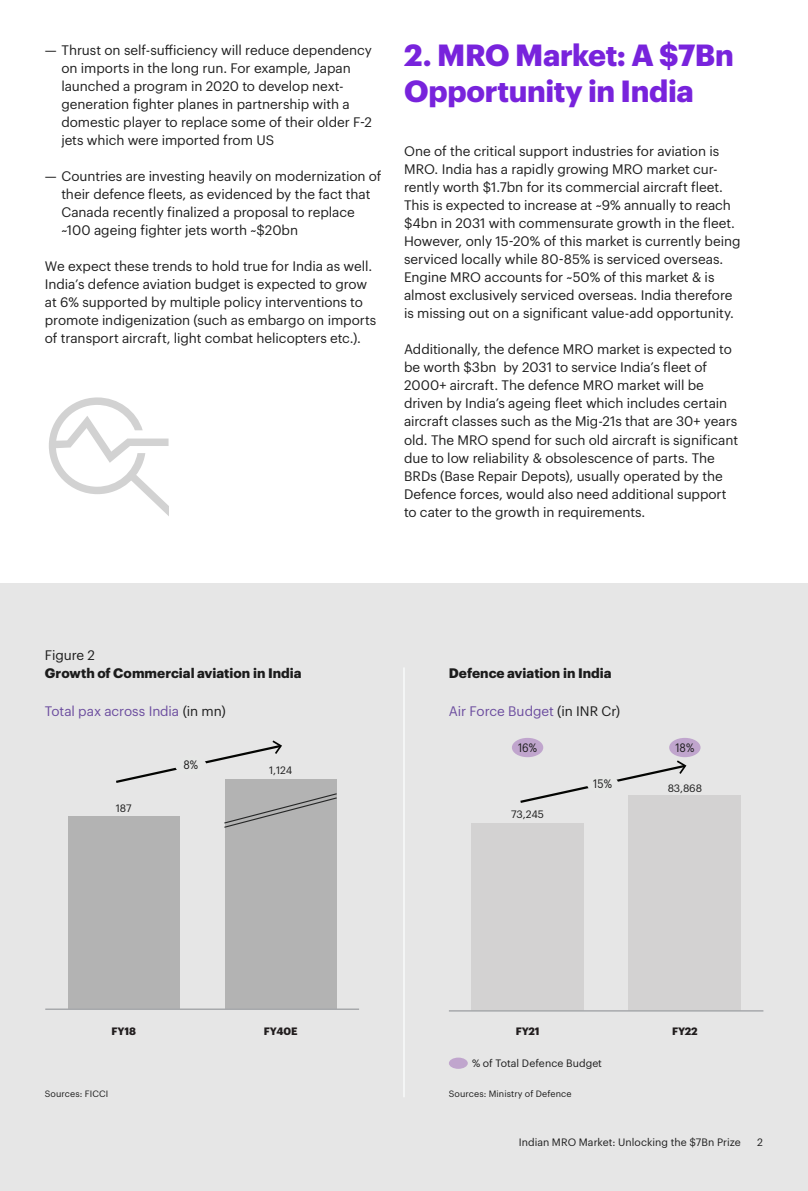
<style>
.page{position:relative;width:808px;height:1191px;background:#fff}
.page>*{position:absolute;margin:0;border:0;box-sizing:border-box;transform-origin:0 0}
._01_SectionTitle_1_2{font:700 30px/36px "Graphik";letter-spacing:-.01em;color:#7823dc}
._03_BodyCopy_9pt___1{font:13.5px/18px "Graphik";letter-spacing:-.005em;color:#1e1e1e}
.t1{font:700 13.5px/18px "Graphik";color:#1c1c1c}
.t2{font:13.5px "Graphik";letter-spacing:-.01em;color:#6c4d9f}
.t3{font:12px "Graphik";color:#1c1c1c;scale:.88 1}
.t4{font:10.5px "Graphik";color:#1c1c1c}
.t5{font:10.5px "Graphik";letter-spacing:.005em;color:#1e1e1e}
.t6{font:700 10.5px "Graphik";letter-spacing:-.01em;color:#211d1e}
.t7{font:9px "Graphik";letter-spacing:.01em;color:#1c1c1c}
.s1{font-weight:400}
.s2{color:#1c1c1c}
</style>
<div class="page">
<div style="left:0;top:583px;width:808px;height:608px;background:#e6e6e6"></div>
<div style="left:68px;top:816px;width:112px;height:193px;background:#b3b3b3"></div>
<div style="left:225px;top:779px;width:112px;height:230px;background:#b3b3b3"></div>
<hr style="left:45px;top:1008px;width:314px;height:2px;background:#a7a9ac">
<div style="left:449px;top:1057px;width:19px;height:11px;background:#c0a5cd;border-radius:50%"></div>
<svg style="left:116px;top:740px;width:166px;height:43px"></svg>
<svg style="left:520px;top:760px;width:167px;height:44px"></svg>
<div style="left:175px;top:755px;width:31px;height:20px;background:#e6e7e6;border-radius:50%"></div>
<svg style="left:224px;top:793px;width:113px;height:35px"></svg>
<div style="left:669px;top:738px;width:31px;height:19px;background:#c0a5cd;border-radius:50%"></div>
<div style="left:512px;top:738px;width:31px;height:19px;background:#c0a5cd;border-radius:50%"></div>
<div style="left:587px;top:774px;width:31px;height:19px;background:#e6e7e6;border-radius:50%"></div>
<div style="left:471px;top:823px;width:113px;height:188px;background:#d3d2d2"></div>
<div style="left:629px;top:796px;width:112px;height:215px;background:#d3d2d2"></div>
<hr style="left:449px;top:1010px;width:314px;height:1px;background:#a7a9ac">
<hr style="left:403px;top:667px;width:2px;height:430px;background:#f6f8f8">
<svg style="left:49px;top:397px;width:120px;height:119px"></svg>
<p class="_03_BodyCopy_9pt___1" style="left:61px;top:40px;width:312px;text-indent:-17px">— Thrust on self-sufficiency will reduce dependency on imports in the long run. For example, Japan launched a program in 2020 to develop next&shy;generation fighter planes in partnership with a domestic player to replace some of their older F-2 jets which were imported from US</p>
<p class="_03_BodyCopy_9pt___1" style="left:61px;top:166px;width:322px;text-indent:-17px">— Countries are investing heavily on modernization of their defence fleets, as evidenced by the fact that Canada recently finalized a proposal to replace ~100 ageing fighter jets worth ~$20bn</p>
<p class="_03_BodyCopy_9pt___1" style="left:45px;top:256px;width:333px">We expect these trends to hold true for India as well.<br>India’s defence aviation budget is expected to grow at 6% supported by multiple policy interventions to promote indigenization (such as embargo on imports of transport aircraft, light combat helicopters etc.).</p>
<p class="_01_SectionTitle_1_2" style="left:404px;top:35px;width:331px">2. MRO Market: A $7Bn<br>Opportunity in India</p>
<p class="_03_BodyCopy_9pt___1" style="left:404px;top:141px;width:338px">One of the critical support industries for aviation is MRO. India has a rapidly growing MRO market cur&shy;rently worth $1.7bn for its commercial aircraft fleet.<br>This is expected to increase at ~9% annually to reach $4bn in 2031 with commensurate growth in the fleet.<br>However, only 15-20% of this market is currently being serviced locally while 80-85% is serviced overseas.<br>Engine MRO accounts for ~50% of this market &amp; is almost exclusively serviced overseas. India therefore is missing out on a significant value-add opportunity.</p>
<p class="_03_BodyCopy_9pt___1" style="left:404px;top:339px;width:336px">Additionally, the defence MRO market is expected to be worth $3bn by 2031 to service India’s fleet of 2000+ aircraft. The defence MRO market will be driven by India’s ageing fleet which includes certain aircraft classes such as the Mig-21s that are 30+ years old. The MRO spend for such old aircraft is significant due to low reliability &amp; obsolescence of parts. The BRDs (Base Repair Depots), usually operated by the Defence forces, would also need additional support to cater to the growth in requirements.</p>
<p class="t1" style="left:45px;top:644px;width:258px"><span class="s1">Figure 2<br></span>Growth of Commercial aviation in India</p>
<p class="t1" style="left:449px;top:662px;width:164px">Defence aviation in India</p>
<p class="t2" style="left:45px;top:700px;width:182px">Total pax across India <span class="s2">(in mn)</span></p>
<p class="t2" style="left:449px;top:700px;width:173px">Air Force Budget <span class="s2">(in INR Cr)</span></p>
<p class="t4" style="left:116px;top:800px;width:17px">187</p>
<p class="t3" style="left:183px;top:756px;width:18px">8%</p>
<p class="t4" style="left:269px;top:762px;width:25px">1,124</p>
<p class="t6" style="left:112px;top:1023px;width:26px">FY18</p>
<p class="t6" style="left:264px;top:1023px;width:35px">FY40E</p>
<p class="t3" style="left:518px;top:738px;width:23px">16%</p>
<p class="t3" style="left:675px;top:738px;width:23px">18%</p>
<p class="t3" style="left:593px;top:774px;width:23px">15%</p>
<p class="t4" style="left:668px;top:780px;width:36px">83,868</p>
<p class="t4" style="left:511px;top:806px;width:34px">73,245</p>
<p class="t6" style="left:516px;top:1023px;width:25px">FY21</p>
<p class="t6" style="left:672px;top:1023px;width:27px">FY22</p>
<p class="t4" style="left:472px;top:1055px;width:131px">% of Total Defence Budget</p>
<p class="t7" style="left:45px;top:1087px;width:65px">Sources: FICCI</p>
<p class="t7" style="left:449px;top:1087px;width:124px">Sources: Ministry of Defence</p>
<p class="t5" style="left:519px;top:1134px;width:224px">Indian MRO Market: Unlocking the $7Bn Prize</p>
<p class="t5" style="left:757px;top:1134px;width:7px">2</p>
</div>
